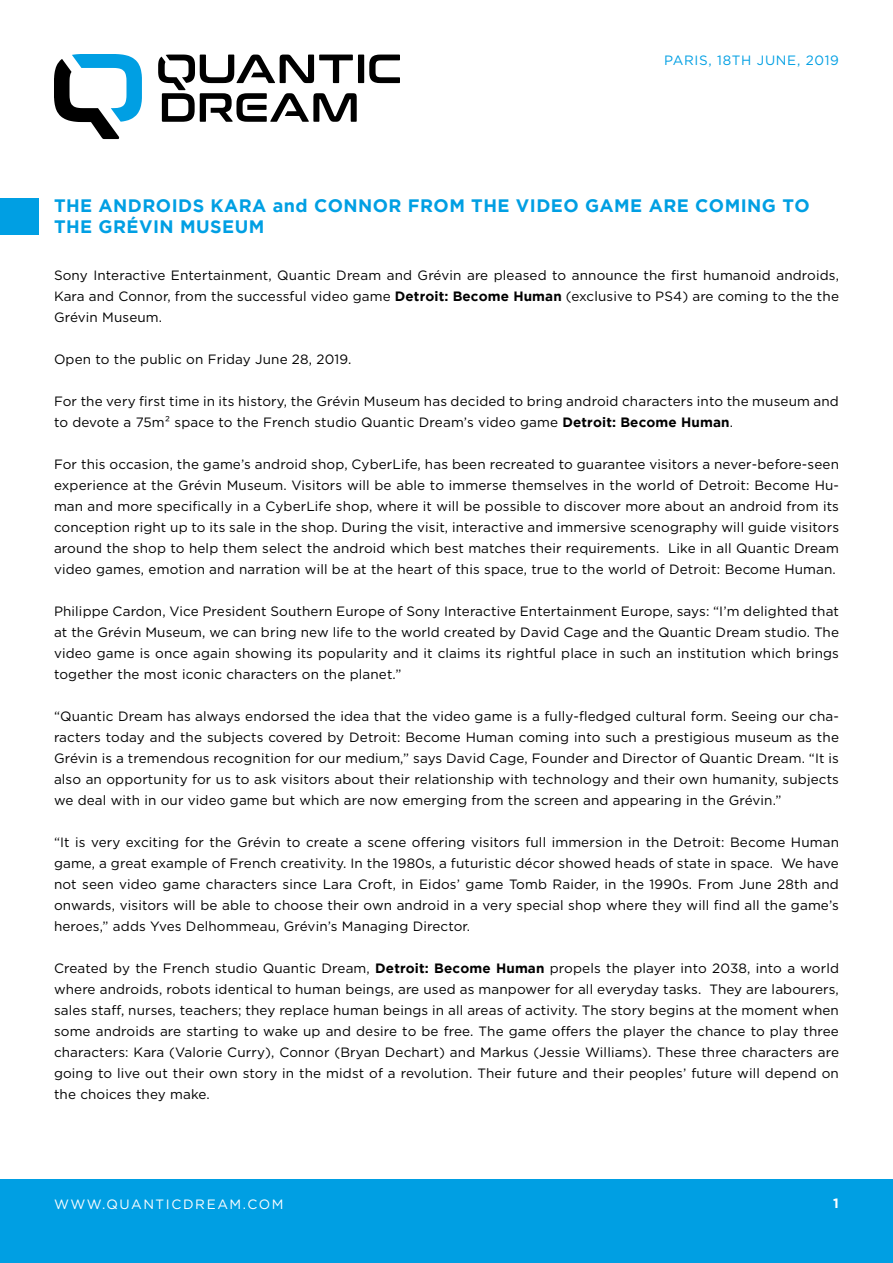
<style>
.page{position:relative;width:893px;height:1263px;background:#fff}
.page>*{position:absolute;margin:0;border:0;box-sizing:border-box;transform-origin:0 0}
.t1{font:700 18px/21.6px "Gotham";letter-spacing:.025em;color:#009fe3}
.t2{font:13.5px/21px "Gotham";letter-spacing:.01em;color:#000;text-align:justify}
.t3{font:13.5px "Gotham";letter-spacing:.12em;color:#fff}
.t4{font:13.5px "Gotham";letter-spacing:.05em;color:#009fe3}
.t5{font:700 13.5px "Gotham";color:#fff}
.s1{font-weight:700}
</style>
<div class="page">
<div style="left:358px;top:55px;width:6px;height:28px;background:#000"></div>
<svg style="left:369px;top:55px;width:31px;height:28px"></svg>
<svg style="left:54px;top:54px;width:88px;height:85px"></svg>
<svg style="left:158px;top:55px;width:199px;height:67px"></svg>
<div style="left:0;top:1179px;width:893px;height:84px;background:#009fe3"></div>
<div style="left:0;top:199px;width:38px;height:36px;background:#009fe3"></div>
<p class="t4" style="left:664px;top:51px;width:176px">PARIS, 18TH JUNE, 2019</p>
<h1 class="t1" style="left:54px;top:194px;width:757px">THE ANDROIDS KARA and CONNOR FROM THE VIDEO GAME ARE COMING TO<br>THE GRÉVIN MUSEUM</h1>
<p class="t2" style="left:54px;top:264px;width:786px">Sony Interactive Entertainment, Quantic Dream and Grévin are pleased to announce the first humanoid androids, Kara and Connor, from the successful video game <span class="s1">Detroit: Become Human</span> (exclusive to PS4) are coming to the the Grévin Museum.</p>
<p class="t2" style="left:54px;top:348px;width:299px">Open to the public on Friday June 28, 2019.</p>
<p class="t2" style="left:54px;top:390px;width:786px">For the very first time in its history, the Grévin Museum has decided to bring android characters into the museum and to devote a 75m² space to the French studio Quantic Dream’s video game <span class="s1">Detroit: Become Human</span>.</p>
<p class="t2" style="left:54px;top:453px;width:786px">For this occasion, the game’s android shop, CyberLife, has been recreated to guarantee visitors a never-before-seen experience at the Grévin Museum. Visitors will be able to immerse themselves in the world of Detroit: Become Hu&shy;man and more specifically in a CyberLife shop, where it will be possible to discover more about an android from its conception right up to its sale in the shop. During the visit, interactive and immersive scenography will guide visitors around the shop to help them select the android which best matches their requirements. Like in all Quantic Dream video games, emotion and narration will be at the heart of this space, true to the world of Detroit: Become Human.</p>
<p class="t2" style="left:54px;top:600px;width:787px">Philippe Cardon, Vice President Southern Europe of Sony Interactive Entertainment Europe, says: “I’m delighted that at the Grévin Museum, we can bring new life to the world created by David Cage and the Quantic Dream studio. The video game is once again showing its popularity and it claims its rightful place in such an institution which brings together the most iconic characters on the planet.”</p>
<p class="t2" style="left:54px;top:705px;width:786px">“Quantic Dream has always endorsed the idea that the video game is a fully-fledged cultural form. Seeing our cha&shy;racters today and the subjects covered by Detroit: Become Human coming into such a prestigious museum as the Grévin is a tremendous recognition for our medium,” says David Cage, Founder and Director of Quantic Dream. “It is also an opportunity for us to ask visitors about their relationship with technology and their own humanity, subjects we deal with in our video game but which are now emerging from the screen and appearing in the Grévin.”</p>
<p class="t2" style="left:54px;top:831px;width:786px">“It is very exciting for the Grévin to create a scene offering visitors full immersion in the Detroit: Become Human game, a great example of French creativity. In the 1980s, a futuristic décor showed heads of state in space. We have not seen video game characters since Lara Croft, in Eidos’ game Tomb Raider, in the 1990s. From June 28th and onwards, visitors will be able to choose their own android in a very special shop where they will find all the game’s heroes,” adds Yves Delhommeau, Grévin’s Managing Director.</p>
<p class="t2" style="left:54px;top:957px;width:786px">Created by the French studio Quantic Dream, <span class="s1">Detroit: Become Human</span> propels the player into 2038, into a world where androids, robots identical to human beings, are used as manpower for all everyday tasks. They are labourers, sales staff, nurses, teachers; they replace human beings in all areas of activity. The story begins at the moment when some androids are starting to wake up and desire to be free. The game offers the player the chance to play three characters: Kara (Valorie Curry), Connor (Bryan Dechart) and Markus (Jessie Williams). These three characters are going to live out their own story in the midst of a revolution. Their future and their peoples’ future will depend on the choices they make.</p>
<p class="t3" style="left:54px;top:1195px;width:231px">WWW.QUANTICDREAM.COM</p>
<p class="t5" style="left:833px;top:1195px;width:7px">1</p>
</div>
